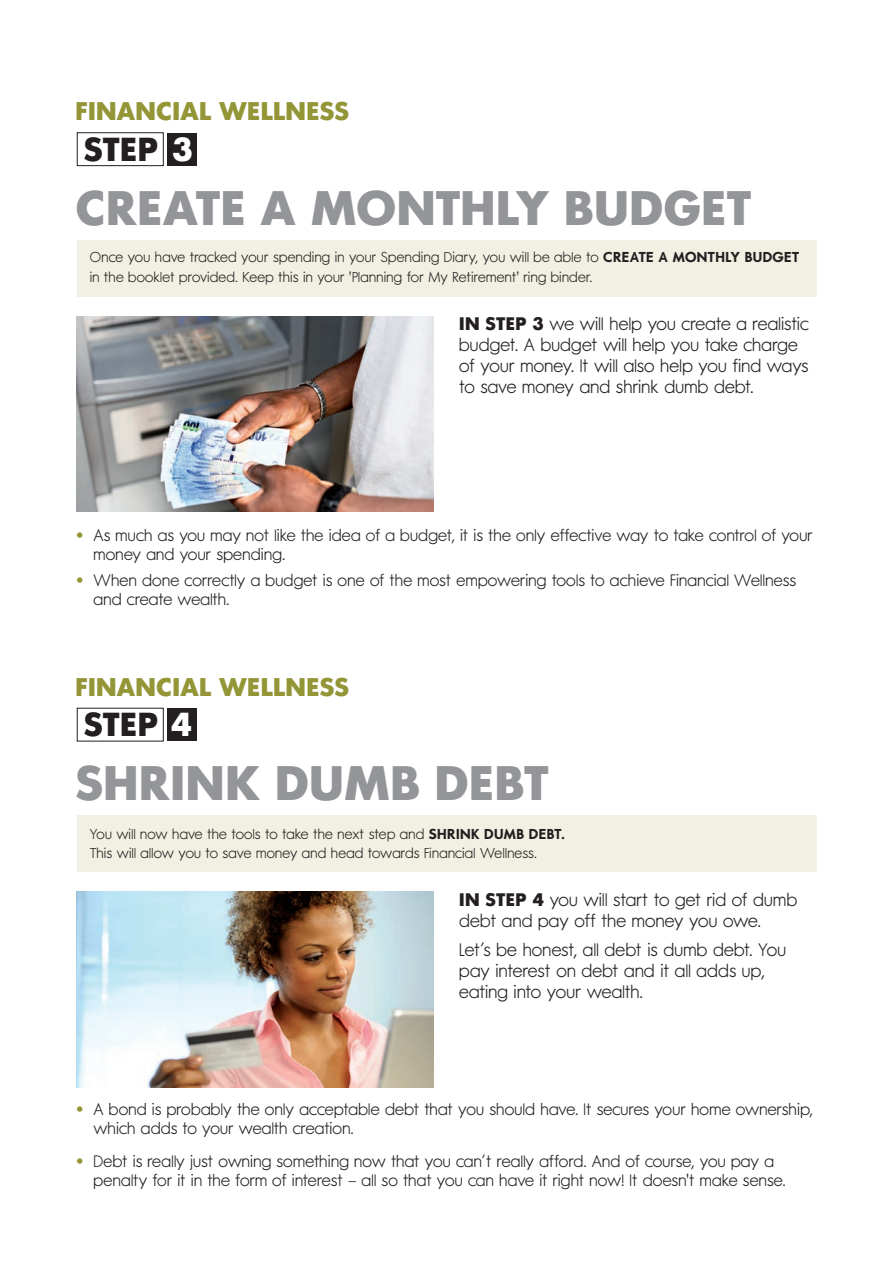
<style>
.page{position:relative;width:893px;height:1263px;background:#fff}
.page>*{position:absolute;margin:0;border:0;box-sizing:border-box;transform-origin:0 0}
.t1{font:700 48px "W Futura";color:#939598}
.t2{font:700 33px "W Futura";letter-spacing:-.015em;color:#231f20}
.t3{font:700 25.35px "W Futura";color:#939536}
.t4{font:300 18px/21px "W Futura";letter-spacing:.01em;color:#231f20}
.Text{font:300 16.5px/19.5px "W Futura";letter-spacing:.01em;color:#231f20}
.Text-2{font:300 14.25px/19.5px "W Futura";letter-spacing:.02em;color:#231f20}
.s1{color:#fff}
.s2{font-weight:600}
.s3{font-weight:700}
.s4{font-size:22.5px;color:#939536}
</style>
<div class="page">
<div style="left:77px;top:132px;width:87px;height:34px;border:1px solid #231f20"></div>
<div style="left:168px;top:133px;width:29px;height:33px;background:#231f20"></div>
<img style="left:77px;top:316px;width:357px;height:196px">
<div style="left:77px;top:240px;width:739px;height:56px;background:#f1f0e3"></div>
<div style="left:168px;top:708px;width:29px;height:33px;background:#231f20"></div>
<img style="left:77px;top:892px;width:357px;height:195px">
<div style="left:77px;top:816px;width:739px;height:56px;background:#f1f0e3"></div>
<p class="t3" style="left:75px;top:96px;width:275px">FINANCIAL WELLNESS</p>
<p class="t2" style="left:84px;top:129px;width:110px">STEP <span class="s1">3</span></p>
<p class="t1" style="left:75px;top:178px;width:678px">CREATE A MONTHLY BUDGET</p>
<p class="Text-2" style="left:90px;top:248px;width:711px">Once you have tracked your spending in your Spending Diary, you will be able to <span class="s2">CREATE A MONTHLY BUDGET </span>in the booklet provided. Keep this in your 'Planning for My Retirement' ring binder.</p>
<p class="t4" style="left:459px;top:314px;width:351px"><span class="s3">IN STEP 3</span> we will help you create a realistic budget. A budget will help you take charge of your money. It will also help you find ways to save money and shrink dumb debt.</p>
<p class="Text" style="left:94px;top:525px;width:721px;text-indent:-17px"><span class="s4">•</span> As much as you may not like the idea of a budget, it is the only effective way to take control of your money and your spending.</p>
<p class="Text" style="left:94px;top:571px;width:704px;text-indent:-17px"><span class="s4">•</span> When done correctly a budget is one of the most empowering tools to achieve Financial Wellness and create wealth.</p>
<p class="t3" style="left:75px;top:671px;width:275px">FINANCIAL WELLNESS</p>
<p class="t2" style="left:84px;top:704px;width:110px">STEP <span class="s1">4</span></p>
<p class="t1" style="left:75px;top:753px;width:476px">SHRINK DUMB DEBT</p>
<p class="Text-2" style="left:90px;top:824px;width:477px">You will now have the tools to take the next step and <span class="s2">SHRINK DUMB DEBT.<br></span>This will allow you to save money and head towards Financial Wellness.</p>
<p class="t4" style="left:459px;top:889px;width:339px"><span class="s3">IN STEP 4</span> you will start to get rid of dumb debt and pay off the money you owe.</p>
<p class="t4" style="left:459px;top:939px;width:328px">Let’s be honest, all debt is dumb debt. You pay interest on debt and it all adds up, eating into your wealth.</p>
<p class="Text" style="left:94px;top:1100px;width:721px;text-indent:-17px"><span class="s4">•</span> A bond is probably the only acceptable debt that you should have. It secures your home ownership, which adds to your wealth creation.</p>
<p class="Text" style="left:94px;top:1151px;width:694px;text-indent:-17px"><span class="s4">•</span> Debt is really just owning something now that you can’t really afford. And of course, you pay a penalty for it in the form of interest – all so that you can have it right now! It doesn't make sense.</p>
</div>
